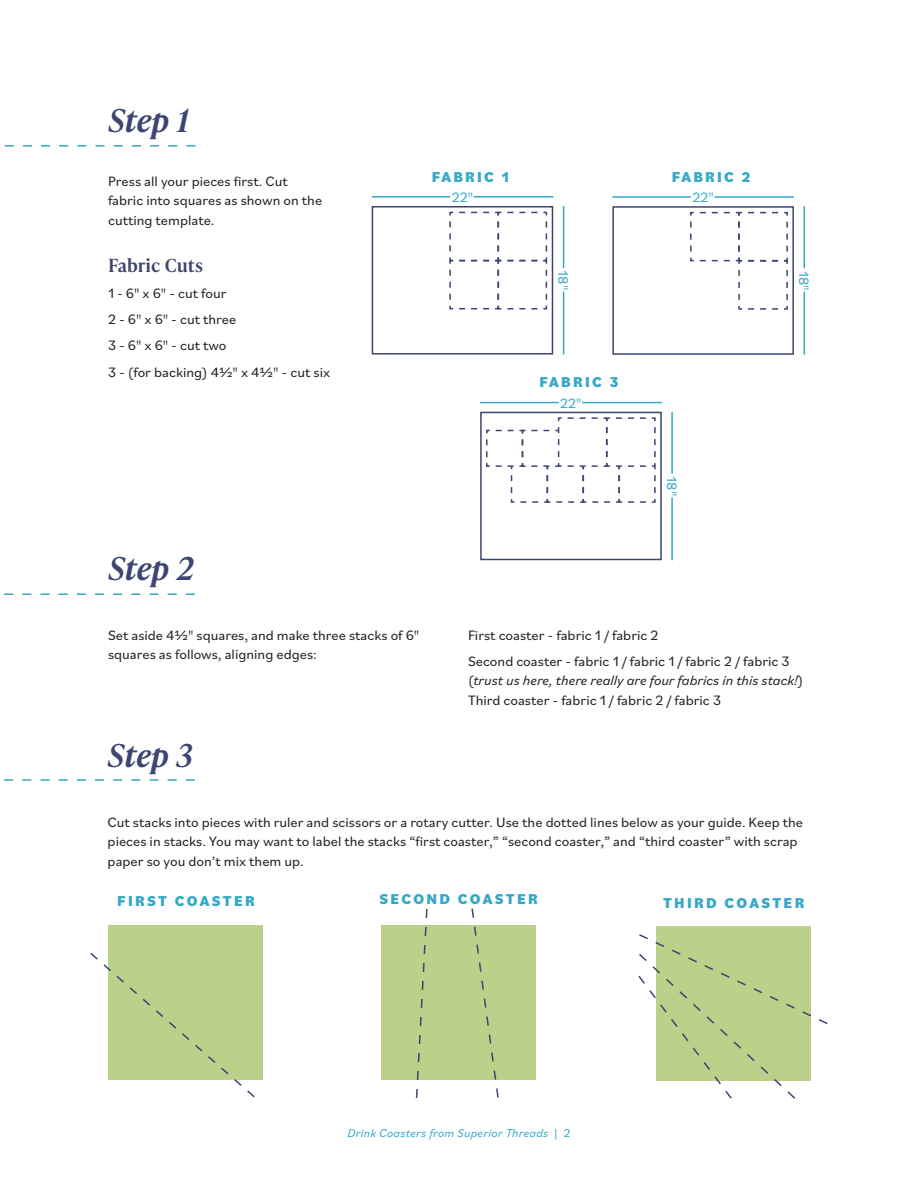
<style>
.page{position:relative;width:918px;height:1188px;background:#fff}
.page>*{position:absolute;margin:0;border:0;box-sizing:border-box;transform-origin:0 0}
.t1{font:italic 600 31.5px "Ivy Presto Text";letter-spacing:-.015em;color:#3d4571}
.t2{font:600 18px "Ivy Presto Text";color:#3d4571}
.t3{font:800 15px "Bilo";letter-spacing:.15em;color:#34a8c6}
.t4{font:14.25px/19.5px "Bilo";color:#231f20}
.t5{font:italic 14.25px/19.5px "Bilo";color:#231f20}
.t6{font:14.25px "Bilo";color:#34a8c6}
.t7{font:italic 12px "Bilo";letter-spacing:.02em;color:#34a8c6}
.s1{font-style:normal}
</style>
<div class="page">
<hr style="left:582px;top:402px;width:80px;height:1px;background:#34a8c6">
<hr style="left:480px;top:402px;width:79px;height:1px;background:#34a8c6">
<hr style="left:671px;top:497px;width:2px;height:63px;background:#34a8c6">
<hr style="left:671px;top:412px;width:2px;height:62px;background:#34a8c6">
<div style="left:480px;top:412px;width:182px;height:148px;border:2px solid #3d4571"></div>
<svg style="left:486px;top:417px;width:170px;height:86px"></svg>
<hr style="left:714px;top:196px;width:80px;height:2px;background:#34a8c6">
<hr style="left:612px;top:196px;width:79px;height:2px;background:#34a8c6">
<hr style="left:804px;top:292px;width:1px;height:63px;background:#34a8c6">
<hr style="left:804px;top:206px;width:1px;height:62px;background:#34a8c6">
<div style="left:612px;top:206px;width:182px;height:149px;border:2px solid #3d4571"></div>
<svg style="left:690px;top:211px;width:98px;height:99px"></svg>
<hr style="left:474px;top:196px;width:79px;height:2px;background:#34a8c6">
<hr style="left:372px;top:196px;width:78px;height:2px;background:#34a8c6">
<hr style="left:563px;top:292px;width:1px;height:63px;background:#34a8c6">
<hr style="left:563px;top:206px;width:1px;height:62px;background:#34a8c6">
<div style="left:372px;top:206px;width:181px;height:149px;border:2px solid #3d4571"></div>
<svg style="left:449px;top:211px;width:99px;height:99px"></svg>
<div style="left:108px;top:926px;width:155px;height:154px;background:#bbd088"></div>
<svg style="left:90px;top:953px;width:165px;height:145px"></svg>
<div style="left:381px;top:925px;width:154px;height:155px;background:#bbd088"></div>
<svg style="left:415px;top:909px;width:13px;height:189px"></svg>
<svg style="left:471px;top:908px;width:28px;height:190px"></svg>
<div style="left:656px;top:926px;width:155px;height:154px;background:#bbd088"></div>
<svg style="left:638px;top:934px;width:190px;height:165px"></svg>
<svg style="left:4px;top:145px;width:191px;height:2px"></svg>
<svg style="left:4px;top:593px;width:191px;height:2px"></svg>
<svg style="left:4px;top:779px;width:191px;height:2px"></svg>
<p class="t1" style="left:108px;top:98px;width:83px">Step 1</p>
<p class="t4" style="left:108px;top:171px;width:216px">Press all your pieces first. Cut fabric into squares as shown on the cutting template.</p>
<p class="t2" style="left:108px;top:252px;width:97px">Fabric Cuts</p>
<p class="t4" style="left:108px;top:283px;width:120px">1 - 6" x 6" - cut four</p>
<p class="t4" style="left:108px;top:309px;width:130px">2 - 6" x 6" - cut three</p>
<p class="t4" style="left:108px;top:335px;width:120px">3 - 6" x 6" - cut two</p>
<p class="t4" style="left:108px;top:362px;width:224px">3 - (for backing) 41/2" x 41/2" - cut six</p>
<p class="t3" style="left:432px;top:166px;width:79px">FABRIC 1</p>
<p class="t6" style="left:452px;top:187px;width:23px">22"</p>
<p class="t6" style="left:573px;top:270px;width:21px;rotate:90deg">18"</p>
<p class="t3" style="left:540px;top:372px;width:80px">FABRIC 3</p>
<p class="t6" style="left:560px;top:393px;width:23px">22"</p>
<p class="t3" style="left:672px;top:166px;width:80px">FABRIC 2</p>
<p class="t6" style="left:693px;top:187px;width:23px">22"</p>
<p class="t6" style="left:814px;top:271px;width:21px;rotate:90deg">18"</p>
<p class="t1" style="left:108px;top:546px;width:88px">Step 2</p>
<p class="t4" style="left:108px;top:625px;width:313px">Set aside 41/2" squares, and make three stacks of 6" squares as follows, aligning edges:</p>
<p class="t1" style="left:108px;top:733px;width:87px">Step 3</p>
<p class="t6" style="left:682px;top:476px;width:21px;rotate:90deg">18"</p>
<p class="t4" style="left:468px;top:625px;width:192px">First coaster - fabric 1 / fabric 2</p>
<p class="t5" style="left:468px;top:651px;width:337px"><span class="s1">Second coaster - fabric 1 / fabric 1 / fabric 2 / fabric 3 (</span>trust us here, there really are four fabrics in this stack!<span class="s1">)</span></p>
<p class="t4" style="left:468px;top:690px;width:255px">Third coaster - fabric 1 / fabric 2 / fabric 3</p>
<p class="t4" style="left:108px;top:812px;width:697px">Cut stacks into pieces with ruler and scissors or a rotary cutter. Use the dotted lines below as your guide. Keep the pieces in stacks. You may want to label the stacks “first coaster,” “second coaster,” and “third coaster” with scrap paper so you don’t mix them up.</p>
<p class="t3" style="left:117px;top:891px;width:139px">FIRST COASTER</p>
<p class="t3" style="left:379px;top:889px;width:160px">SECOND COASTER</p>
<p class="t3" style="left:663px;top:893px;width:143px">THIRD COASTER</p>
<p class="t7" style="left:348px;top:1125px;width:224px">Drink Coasters from Superior Threads <span class="s1">| 2</span></p>
</div>
